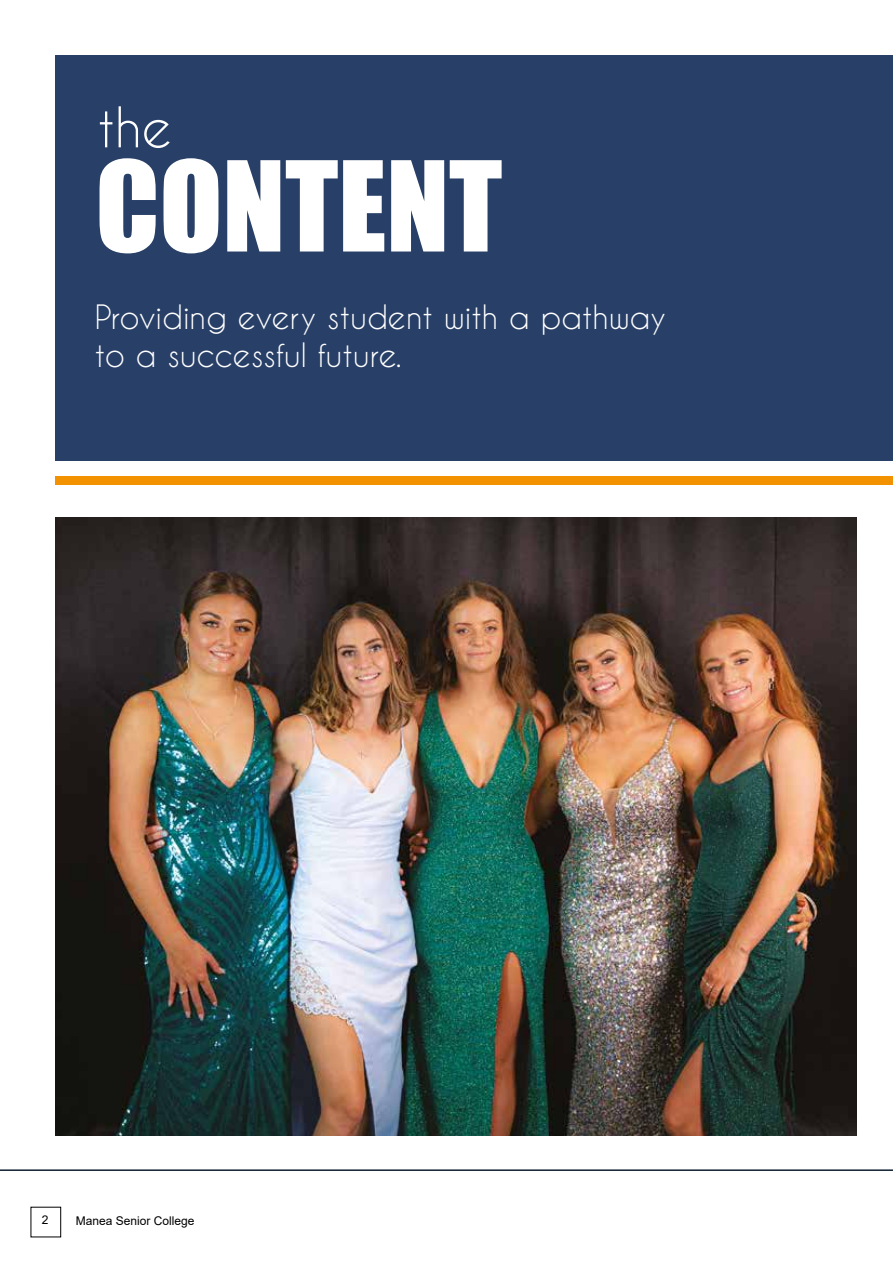
<style>
.page{position:relative;width:893px;height:1263px;background:#fff}
.page>*{position:absolute;margin:0;border:0;box-sizing:border-box;transform-origin:0 0}
.t1{font:115.5px "Impact";color:#fff}
.t2{font:52.5px "Caviar Dreams";color:#fff}
.t3{font:31.5px/37.8px "Caviar Dreams";color:#fff}
.t4{font:12px "Arial";color:#000}
</style>
<div class="page">
<hr style="left:0;top:1169px;width:893px;height:2px;background:#0e1d32">
<div style="left:55px;top:55px;width:838px;height:405px;background:#283f67"></div>
<div style="left:55px;top:476px;width:838px;height:9px;background:#f39200"></div>
<img style="left:55px;top:518px;width:802px;height:617px">
<h2 class="t2" style="left:98px;top:105px;width:76px">the</h2>
<h1 class="t1" style="left:95px;top:158px;width:408px">CONTENT</h1>
<p class="t3" style="left:95px;top:301px;width:573px">Providing every student with a pathway to a successful future.</p>
<p class="t4" style="left:42px;top:1215px;width:8px">2</p>
<p class="t4" style="left:76px;top:1216px;width:120px">Manea Senior College</p>
</div>
